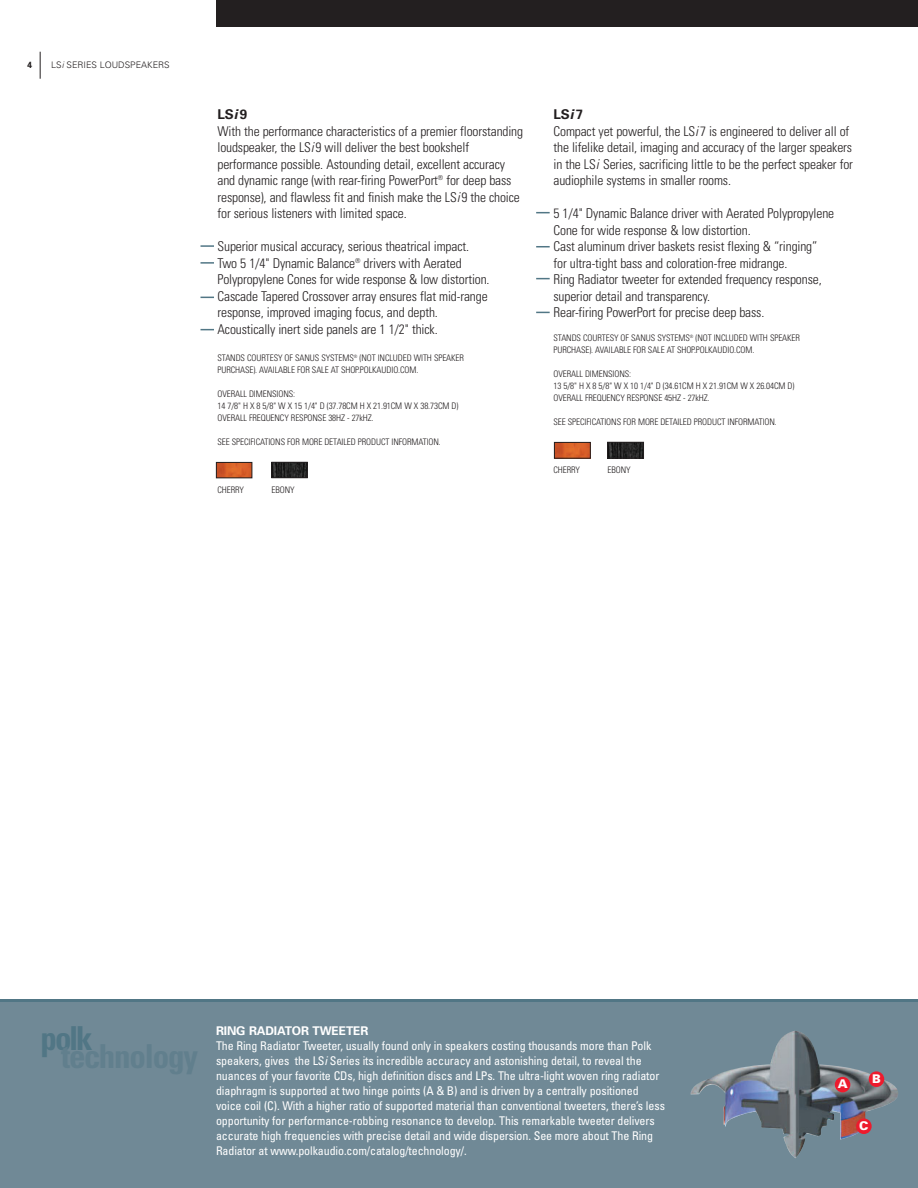
<style>
.page{position:relative;width:918px;height:1188px;background:#fff}
.page>*{position:absolute;margin:0;border:0;box-sizing:border-box;transform-origin:0 0}
.t1{font:700 condensed 33px "Univers";color:#517685}
.t2{font:300 condensed 13.5px/16.5px "Univers";letter-spacing:-.01em;color:#231f20}
.t3{font:condensed 12px/15px "Univers";letter-spacing:-.01em;color:#fff}
.t4{font:700 12px "Univers";letter-spacing:-.01em;color:#fff}
.t5{font:900 12px "Univers";color:#fff}
.t6{font:300 condensed 9px/12px "Univers";letter-spacing:-.01em;color:#231f20}
.t7{font:300 9px "Univers";color:#231f20}
.t8{font:700 9px "Univers";color:#231f20}
.s1{font-style:italic}
.s2{font-weight:700;font-stretch:normal}
.s3{font-weight:700;font-style:italic;font-stretch:normal}
</style>
<div class="page">
<div style="left:0;top:999px;width:918px;height:189px;background:#708996"></div>
<div style="left:216px;top:0;width:702px;height:27px;background:#231f20"></div>
<svg style="left:40px;top:52px;width:1px;height:27px"></svg>
<svg style="left:201px;top:245px;width:13px;height:2px"></svg>
<svg style="left:201px;top:262px;width:13px;height:2px"></svg>
<svg style="left:201px;top:297px;width:13px;height:1px"></svg>
<svg style="left:201px;top:329px;width:13px;height:1px"></svg>
<svg style="left:536px;top:212px;width:14px;height:1px"></svg>
<svg style="left:536px;top:246px;width:14px;height:1px"></svg>
<svg style="left:536px;top:278px;width:14px;height:1px"></svg>
<svg style="left:536px;top:312px;width:14px;height:1px"></svg>
<img style="left:218px;top:464px;width:32px;height:12px">
<div style="left:216px;top:462px;width:36px;height:16px;border:1px solid #231f20"></div>
<img style="left:273px;top:464px;width:33px;height:12px">
<div style="left:271px;top:462px;width:37px;height:16px;border:1px solid #231f20"></div>
<img style="left:556px;top:444px;width:33px;height:12px">
<div style="left:554px;top:442px;width:37px;height:16px;border:1px solid #231f20"></div>
<img style="left:609px;top:444px;width:33px;height:12px">
<div style="left:607px;top:442px;width:37px;height:16px;border:1px solid #231f20"></div>
<img style="left:690px;top:1030px;width:209px;height:129px">
<div style="left:835px;top:1077px;width:15px;height:15px;background:#ed1b2d;border-radius:50%"></div>
<div style="left:869px;top:1071px;width:15px;height:16px;background:#ed1b2d;border-radius:50%"></div>
<div style="left:856px;top:1118px;width:16px;height:16px;background:#ed1b2d;border-radius:50%"></div>
<p class="t8" style="left:27px;top:61px;width:7px">4</p>
<p class="t7" style="left:51px;top:61px;width:120px">LS<span class="s1">i</span> SERIES LOUDSPEAKERS</p>
<p class="t2" style="left:217px;top:108px;width:307px"><span class="s2">LS</span><span class="s3">i</span> <span class="s2">9<br></span>With the performance characteristics of a premier floorstanding loudspeaker, the LS<span class="s1">i</span> 9 will deliver the best bookshelf performance possible. Astounding detail, excellent accuracy and dynamic range (with rear-firing PowerPort<sup>®</sup> for deep bass response), and flawless fit and finish make the LS<span class="s1">i</span> 9 the choice for serious listeners with limited space.</p>
<p class="t2" style="left:217px;top:240px;width:274px">Superior musical accuracy, serious theatrical impact.<br>Two 5 1/4" Dynamic Balance<sup>®</sup> drivers with Aerated Polypropylene Cones for wide response &amp; low distortion.<br>Cascade Tapered Crossover array ensures flat mid-range response, improved imaging focus, and depth.<br>Acoustically inert side panels are 1 1/2" thick.</p>
<p class="t6" style="left:218px;top:352px;width:248px">STANDS COURTESY OF SANUS SYSTEMS<sup>®</sup> (NOT INCLUDED WITH SPEAKER<br>PURCHASE). AVAILABLE FOR SALE AT SHOP.POLKAUDIO.COM.</p>
<p class="t6" style="left:218px;top:388px;width:242px">OVERALL DIMENSIONS:<br>14 7/8" H X 8 5/8" W X 15 1/4" D (37.78CM H X 21.91CM W X 38.73CM D)<br>OVERALL FREQUENCY RESPONSE 38HZ - 27kHZ.</p>
<p class="t6" style="left:218px;top:436px;width:225px">SEE SPECIFICATIONS FOR MORE DETAILED PRODUCT INFORMATION.</p>
<p class="t6" style="left:217px;top:484px;width:28px">CHERRY</p>
<p class="t6" style="left:271px;top:484px;width:25px">EBONY</p>
<p class="t2" style="left:554px;top:108px;width:301px"><span class="s2">LS</span><span class="s3">i</span> <span class="s2">7<br></span>Compact yet powerful, the LS<span class="s1">i</span> 7 is engineered to deliver all of the lifelike detail, imaging and accuracy of the larger speakers in the LS<span class="s1">i</span> Series, sacrificing little to be the perfect speaker for audiophile systems in smaller rooms.</p>
<p class="t2" style="left:554px;top:207px;width:282px">5 1/4" Dynamic Balance driver with Aerated Polypropylene Cone for wide response &amp; low distortion.<br>Cast aluminum driver baskets resist flexing &amp; “ringing”<br>for ultra-tight bass and coloration-free midrange.<br>Ring Radiator tweeter for extended frequency response, superior detail and transparency.<br>Rear-firing PowerPort for precise deep bass.</p>
<p class="t6" style="left:554px;top:333px;width:248px">STANDS COURTESY OF SANUS SYSTEMS<sup>®</sup> (NOT INCLUDED WITH SPEAKER<br>PURCHASE). AVAILABLE FOR SALE AT SHOP.POLKAUDIO.COM.</p>
<p class="t6" style="left:554px;top:369px;width:242px">OVERALL DIMENSIONS:<br>13 5/8" H X 8 5/8" W X 10 1/4" D (34.61CM H X 21.91CM W X 26.04CM D)<br>OVERALL FREQUENCY RESPONSE 45HZ - 27kHZ.</p>
<p class="t6" style="left:554px;top:417px;width:225px">SEE SPECIFICATIONS FOR MORE DETAILED PRODUCT INFORMATION.</p>
<p class="t6" style="left:554px;top:465px;width:28px">CHERRY</p>
<p class="t6" style="left:608px;top:465px;width:25px">EBONY</p>
<h1 class="t1" style="left:40px;top:1026px;width:54px">polk</h1>
<p class="t4" style="left:216px;top:1026px;width:154px">RING RADIATOR TWEETER</p>
<p class="t3" style="left:216px;top:1039px;width:450px">The Ring Radiator Tweeter, usually found only in speakers costing thousands more than Polk speakers, gives the LS<span class="s1">i</span> Series its incredible accuracy and astonishing detail, to reveal the nuances of your favorite CDs, high definition discs and LPs. The ultra-light woven ring radiator diaphragm is supported at two hinge points (A &amp; B) and is driven by a centrally positioned voice coil (C). With a higher ratio of supported material than conventional tweeters, there’s less opportunity for performance-robbing resonance to develop. This remarkable tweeter delivers accurate high frequencies with precise detail and wide dispersion. See more about The Ring Radiator at www.polkaudio.com/catalog/technology/.</p>
<p class="t5" style="left:838px;top:1080px;width:11px">A</p>
<p class="t5" style="left:872px;top:1075px;width:10px">B</p>
<p class="t5" style="left:859px;top:1122px;width:11px">C</p>
</div>
